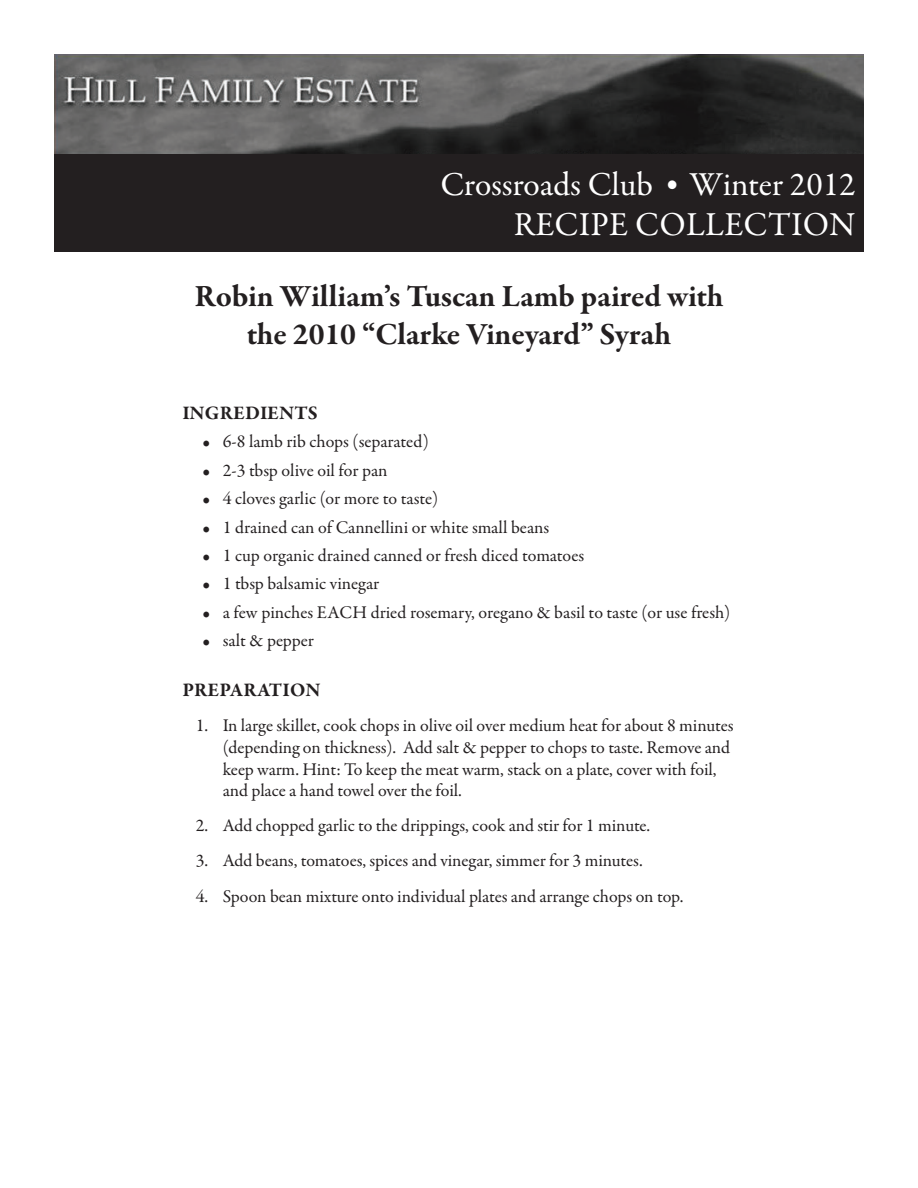
<style>
.page{position:relative;width:918px;height:1188px;background:#fff}
.page>*{position:absolute;margin:0;border:0;box-sizing:border-box;transform-origin:0 0}
.t1{font:33.75px/40.5px "Garamond Premr Pro";color:#fff;text-align:right}
.t2{font:700 31.5px/37.8px "Garamond Premr Pro";letter-spacing:-.005em;color:#231f20;text-align:center}
.t3{font:700 19.5px "Garamond Premr Pro";color:#231f20}
.t4{font:18px/21.6px "Garamond Premr Pro";letter-spacing:-.005em;color:#231f20}
.s1{font-size:27px}
</style>
<div class="page">
<img style="left:54px;top:54px;width:810px;height:100px">
<div style="left:54px;top:154px;width:810px;height:98px;background:#231f20"></div>
<h1 class="t1" style="left:440px;top:165px;width:417px">Crossroads Club <span class="s1">•</span> Winter 2012<br>RECIPE COLLECTION</h1>
<h2 class="t2" style="left:194px;top:278px;width:531px">Robin William’s Tuscan Lamb paired with the 2010 “Clarke Vineyard” Syrah</h2>
<p class="t3" style="left:182px;top:401px;width:21px">Ingredients</p>
<p class="t4" style="left:202px;top:431px;width:228px">• 6-8 lamb rib chops (separated)</p>
<p class="t4" style="left:202px;top:460px;width:187px">• 2-3 tbsp olive oil for pan</p>
<p class="t4" style="left:202px;top:488px;width:237px">• 4 cloves garlic (or more to taste)</p>
<p class="t4" style="left:202px;top:516px;width:348px">• 1 drained can of Cannellini or white small beans</p>
<p class="t4" style="left:202px;top:545px;width:383px">• 1 cup organic drained canned or fresh diced tomatoes</p>
<p class="t4" style="left:202px;top:573px;width:178px">• 1 tbsp balsamic vinegar</p>
<p class="t4" style="left:202px;top:602px;width:529px">• a few pinches EACH dried rosemary, oregano &amp; basil to taste (or use fresh)</p>
<p class="t4" style="left:202px;top:630px;width:113px">• salt &amp; pepper</p>
<p class="t3" style="left:182px;top:678px;width:26px">Preparation</p>
<p class="t4" style="left:223px;top:715px;width:512px;text-indent:-27px">1. In large skillet, cook chops in olive oil over medium heat for about 8 minutes (depending on thickness). Add salt &amp; pepper to chops to taste. Remove and keep warm. Hint: To keep the meat warm, stack on a plate, cover with foil, and place a hand towel over the foil.</p>
<p class="t4" style="left:196px;top:815px;width:456px">2. Add chopped garlic to the drippings, cook and stir for 1 minute.</p>
<p class="t4" style="left:196px;top:850px;width:448px">3. Add beans, tomatoes, spices and vinegar, simmer for 3 minutes.</p>
<p class="t4" style="left:196px;top:885px;width:489px">4. Spoon bean mixture onto individual plates and arrange chops on top.</p>
</div>
